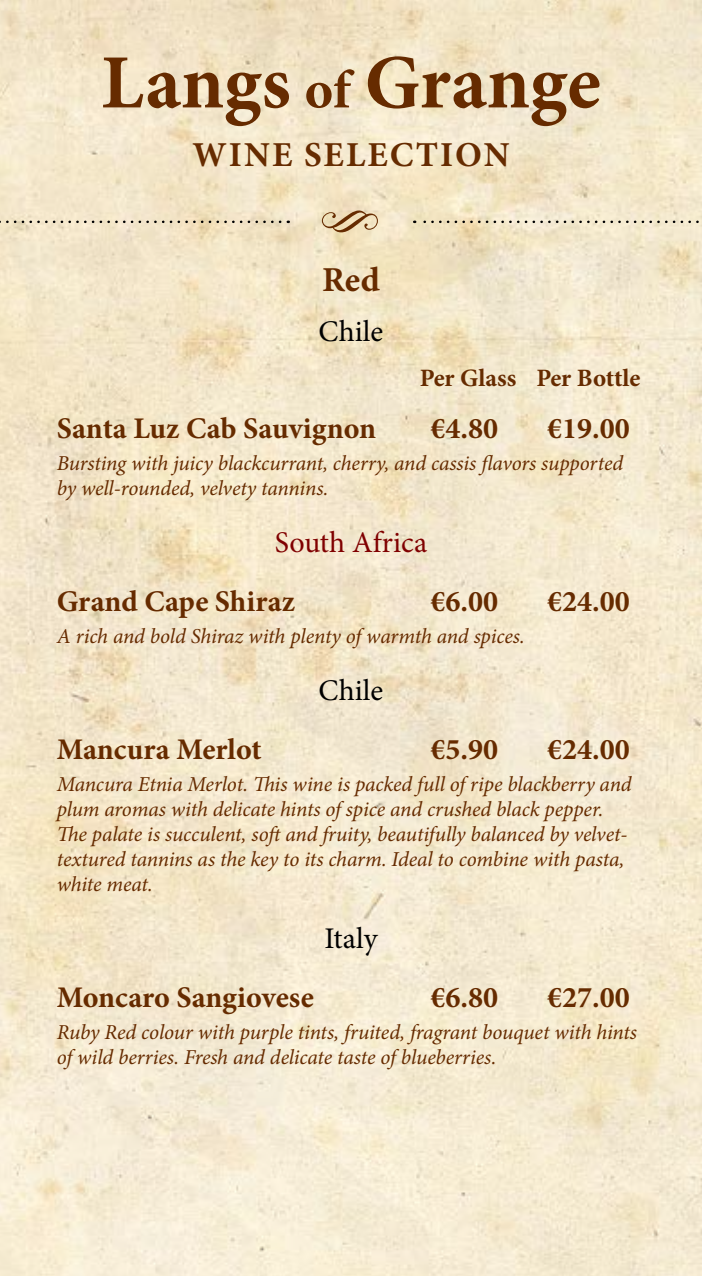
<style>
.page{position:relative;width:702px;height:1276px;background:#fff}
.page>*{position:absolute;margin:0;border:0;box-sizing:border-box;transform-origin:0 0}
.t1{font:700 76.75px "Minion Pro";letter-spacing:-.005em;color:#662b00}
.t2{font:74px "Type Embellishments One Plain";color:#662b00}
.t3{font:700 35px "Minion Pro";letter-spacing:.06em;color:#662b00}
.t4{font:700 30px "Minion Pro";color:#662b00}
.t5{font:30px "Minion Pro";color:#000}
.t6{font:30px "Minion Pro";letter-spacing:.005em;color:#800000}
.t7{font:700 25px "Minion Pro";color:#662b00}
.t8{font:italic 21.25px/25px "Minion Pro";letter-spacing:-.01em;color:#662b00}
.s1{font-size:54.25px}
</style>
<div class="page">
<img style="left:0;top:0;width:702px;height:1276px">
<svg style="left:0;top:221px;width:280px;height:2px"></svg>
<svg style="left:414px;top:221px;width:288px;height:2px"></svg>
<h1 class="t1" style="left:101px;top:29px;width:501px">Langs <span class="s1">of</span> Grange</h1>
<h3 class="t3" style="left:192px;top:130px;width:319px">WINE SELECTION</h3>
<h2 class="t2" style="left:318px;top:192px;width:64px">S</h2>
<h3 class="t3" style="left:322px;top:255px;width:59px">Red</h3>
<h3 class="t5" style="left:318px;top:312px;width:66px">Chile</h3>
<p class="t7" style="left:419px;top:360px;width:222px">Per Glass Per Bottle</p>
<h3 class="t4" style="left:57px;top:407px;width:321px">Santa Luz Cab Sauvignon</h3>
<h3 class="t4" style="left:430px;top:407px;width:69px">€4.80</h3>
<h3 class="t4" style="left:547px;top:407px;width:84px">€19.00</h3>
<p class="t8" style="left:57px;top:450px;width:568px">Bursting with juicy blackcurrant, cherry, and cassis flavors supported by well-rounded, velvety tannins.</p>
<h3 class="t6" style="left:275px;top:522px;width:154px">South Africa</h3>
<h3 class="t4" style="left:57px;top:580px;width:240px">Grand Cape Shiraz</h3>
<h3 class="t4" style="left:430px;top:580px;width:69px">€6.00</h3>
<h3 class="t4" style="left:547px;top:580px;width:84px">€24.00</h3>
<p class="t8" style="left:57px;top:623px;width:469px">A rich and bold Shiraz with plenty of warmth and spices.</p>
<h3 class="t5" style="left:318px;top:670px;width:66px">Chile</h3>
<h3 class="t4" style="left:57px;top:728px;width:206px">Mancura Merlot</h3>
<h3 class="t4" style="left:430px;top:728px;width:69px">€5.90</h3>
<h3 class="t4" style="left:547px;top:728px;width:84px">€24.00</h3>
<p class="t8" style="left:57px;top:772px;width:576px">Mancura Etnia Merlot. This wine is packed full of ripe blackberry and plum aromas with delicate hints of spice and crushed black pepper.<br>The palate is succulent, soft and fruity, beautifully balanced by velvet&shy;textured tannins as the key to its charm. Ideal to combine with pasta, white meat.</p>
<h3 class="t5" style="left:324px;top:919px;width:54px">Italy</h3>
<h3 class="t4" style="left:57px;top:976px;width:258px">Moncaro Sangiovese</h3>
<h3 class="t4" style="left:430px;top:976px;width:69px">€6.80</h3>
<h3 class="t4" style="left:547px;top:976px;width:84px">€27.00</h3>
<p class="t8" style="left:57px;top:1020px;width:581px">Ruby Red colour with purple tints, fruited, fragrant bouquet with hints of wild berries. Fresh and delicate taste of blueberries.</p>
</div>
